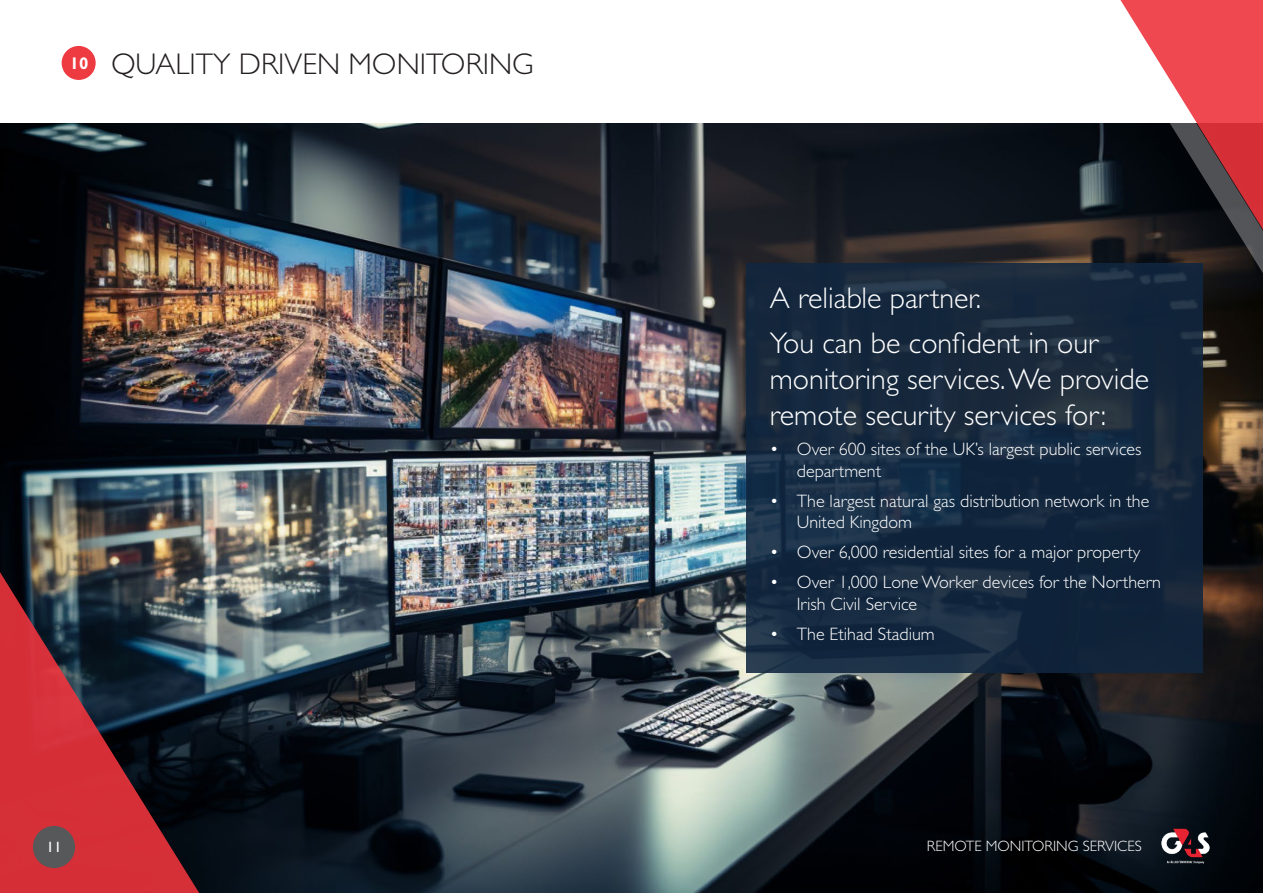
<style>
.page{position:relative;width:1263px;height:893px;background:#fff}
.page>*{position:absolute;margin:0;border:0;box-sizing:border-box;transform-origin:0 0}
.Body_Text_Heading{font:300 30px/36px "Gill Sans Std";color:#fff}
.t1{font:300 30px "Gill Sans Std";color:#231f20}
.t2{font:300 18px/21.6px "Gill Sans Std";color:#fff}
.t3{font:700 16.95px "Gill Sans Std";color:#fff}
.t4{font:300 15px "Gill Sans Std";color:#fff}
.red_bullet{font:15px "Gill Sans Std";color:#fff}
</style>
<div class="page">
<img style="left:0;top:123px;width:1263px;height:770px">
<svg style="left:959px;top:0;width:304px;height:302px"></svg>
<img style="left:0;top:476px;width:226px;height:417px">
<div style="left:33px;top:826px;width:42px;height:42px;background:#57585a;border-radius:50%"></div>
<div style="left:62px;top:46px;width:34px;height:34px;background:#ee3a41;border-radius:50%"></div>
<img style="left:1157px;top:824px;width:58px;height:44px">
<svg style="left:746px;top:264px;width:457px;height:409px;fill:#14273c"></svg>
<p class="t3" style="left:70px;top:53px;width:20px">10</p>
<p class="t1" style="left:111px;top:48px;width:424px">QUALITY DRIVEN MONITORING</p>
<p class="red_bullet" style="left:46px;top:838px;width:16px">11</p>
<p class="Body_Text_Heading" style="left:770px;top:281px;width:213px">A reliable partner.</p>
<p class="Body_Text_Heading" style="left:770px;top:325px;width:381px">You can be confident in our monitoring services. We provide remote security services for:</p>
<p class="t2" style="left:797px;top:438px;width:346px;text-indent:-27px">• Over 600 sites of the UK’s largest public services department</p>
<p class="t2" style="left:797px;top:490px;width:354px;text-indent:-27px">• The largest natural gas distribution network in the<br>United Kingdom</p>
<p class="t2" style="left:770px;top:542px;width:372px">• Over 6,000 residential sites for a major property</p>
<p class="t2" style="left:797px;top:572px;width:366px;text-indent:-27px">• Over 1,000 Lone Worker devices for the Northern<br>Irish Civil Service</p>
<p class="t2" style="left:770px;top:624px;width:166px">• The Etihad Stadium</p>
<p class="t4" style="left:927px;top:837px;width:216px">REMOTE MONITORING SERVICES</p>
</div>
